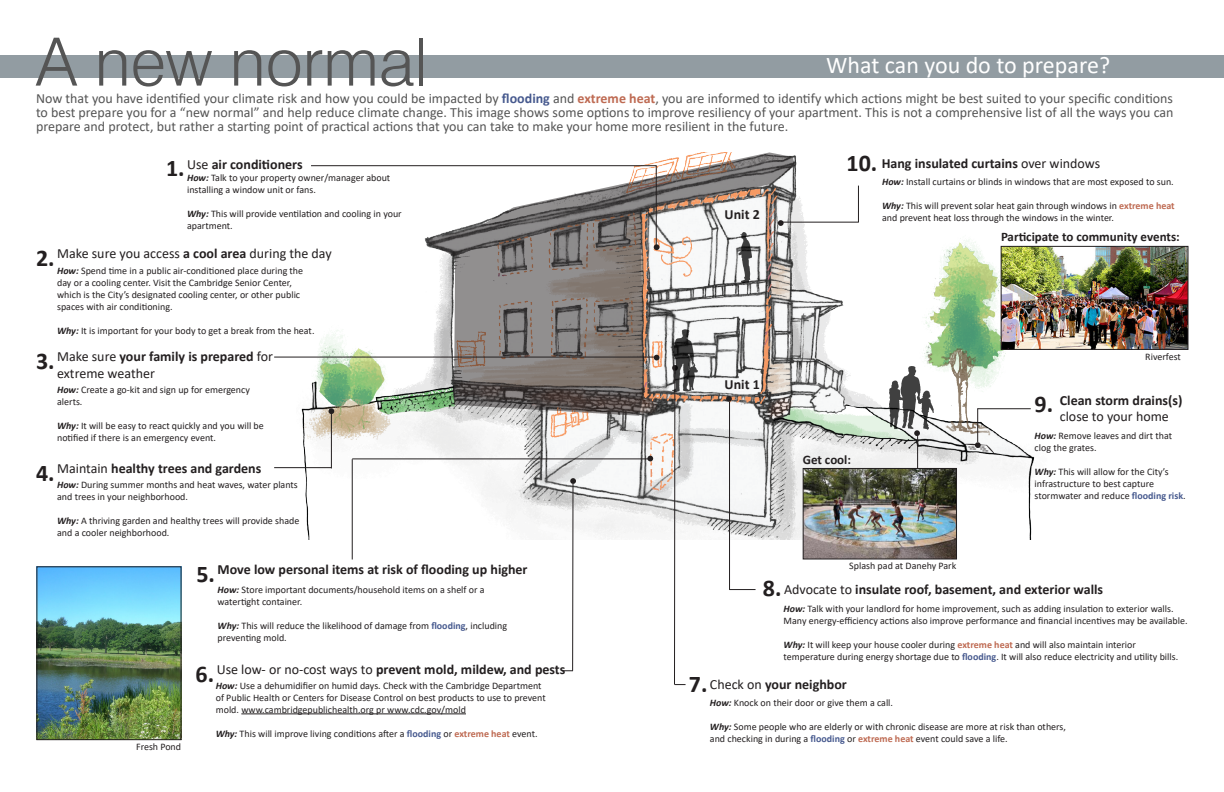
<style>
.page{position:relative;width:1224px;height:792px;background:#fff}
.page>*{position:absolute;margin:0;border:0;box-sizing:border-box;transform-origin:0 0}
.t1{font:300 66.6px "Swiss 721 BT";color:#555}
.t2{font:24px "Calibri";color:#fff}
.t3{font:700 24px "Calibri";color:#231f20}
.t4{font:14px/14px "Calibri";color:#555;text-align:justify}
.t5{font:700 14px "Calibri";color:#231f20}
.t6{font:14px/16.8px "Calibri";color:#231f20}
.t7{font:700 13px "Calibri";color:#231f20}
.t8{font:10px/12px "Calibri";color:#231f20}
.s1{font-weight:700;color:#46598e}
.s2{font-weight:700;color:#be6a52}
.s3{font-weight:400}
.s4{font-weight:700;font-style:italic}
.s5{font-weight:700}
.s6{font-size:24px}
</style>
<div class="page">
<img style="left:297px;top:155px;width:790px;height:385px">
<svg style="left:427px;top:152px;width:368px;height:264px"></svg>
<hr style="left:274px;top:467px;width:57px;height:1px;background:#231f20">
<svg style="left:329px;top:408px;width:5px;height:6px"></svg>
<hr style="left:311px;top:165px;width:345px;height:1px;background:#231f20">
<svg style="left:654px;top:244px;width:6px;height:6px"></svg>
<svg style="left:647px;top:456px;width:6px;height:5px"></svg>
<svg style="left:672px;top:392px;width:14px;height:293px"></svg>
<hr style="left:977px;top:408px;width:1px;height:34px;background:#231f20">
<hr style="left:978px;top:408px;width:53px;height:1px;background:#231f20">
<svg style="left:975px;top:442px;width:6px;height:6px"></svg>
<svg style="left:730px;top:589px;width:26px;height:1px"></svg>
<svg style="left:726px;top:396px;width:6px;height:6px"></svg>
<hr style="left:241px;top:714px;width:225px;height:1px;background:#231f20">
<hr style="left:729px;top:402px;width:1px;height:188px;background:#231f20">
<svg style="left:778px;top:220px;width:6px;height:6px"></svg>
<hr style="left:858px;top:186px;width:1px;height:36px;background:#231f20">
<hr style="left:781px;top:222px;width:78px;height:1px;background:#231f20">
<svg style="left:562px;top:478px;width:14px;height:194px"></svg>
<hr style="left:352px;top:459px;width:1px;height:101px;background:#231f20">
<hr style="left:352px;top:459px;width:298px;height:1px;background:#231f20">
<hr style="left:274px;top:357px;width:380px;height:1px;background:#231f20">
<svg style="left:654px;top:355px;width:6px;height:5px"></svg>
<hr style="left:656px;top:165px;width:1px;height:82px;background:#231f20">
<img style="left:1003px;top:248px;width:183px;height:100px">
<div style="left:1001px;top:246px;width:187px;height:104px;border:1px solid #231f20"></div>
<img style="left:805px;top:470px;width:150px;height:88px">
<div style="left:803px;top:468px;width:154px;height:92px;border:1px solid #231f20"></div>
<svg style="left:914px;top:430px;width:6px;height:6px"></svg>
<hr style="left:917px;top:436px;width:1px;height:32px;background:#231f20">
<hr style="left:331px;top:411px;width:1px;height:57px;background:#231f20">
<img style="left:38px;top:568px;width:142px;height:170px">
<div style="left:36px;top:566px;width:146px;height:174px;border:1px solid #231f20"></div>
<div style="left:0;top:55px;width:1224px;height:23px;background:#929ca2"></div>
<img style="left:890px;top:366px;width:44px;height:63px">
<img style="left:672px;top:329px;width:26px;height:63px">
<img style="left:738px;top:233px;width:14px;height:50px">
<h1 class="t1" style="left:36px;top:21px;width:394px">A new normal</h1>
<h2 class="t2" style="left:826px;top:48px;width:285px">What can you do to prepare?</h2>
<p class="t4" style="left:36px;top:91px;width:1139px">Now that you have identified your climate risk and how you could be impacted by <span class="s1">flooding</span> and <span class="s2">extreme heat</span>, you are informed to identify which actions might be best suited to your specific conditions to best prepare you for a “new normal” and help reduce climate change. This image shows some options to improve resiliency of your apartment. This is not a comprehensive list of all the ways you can prepare and protect, but rather a starting point of practical actions that you can take to make your home more resilient in the future.</p>
<h3 class="t5" style="left:187px;top:154px;width:117px"><span class="s3">Use</span> air conditioners</h3>
<h2 class="t3" style="left:166px;top:151px;width:20px">1.</h2>
<p class="t8" style="left:187px;top:172px;width:205px"><span class="s4">How:</span> Talk to your property owner/manager about installing a window unit or fans.</p>
<p class="t8" style="left:187px;top:208px;width:216px"><span class="s4">Why:</span> This will provide ventilation and cooling in your apartment.</p>
<h3 class="t6" style="left:57px;top:245px;width:276px">Make sure you access <span class="s5">a cool area</span> during the day</h3>
<h2 class="t3" style="left:36px;top:241px;width:20px">2.</h2>
<p class="t8" style="left:57px;top:264px;width:248px"><span class="s4">How:</span> Spend time in a public air-conditioned place during the day or a cooling center. Visit the Cambridge Senior Center, which is the City’s designated cooling center, or other public spaces with air conditioning.</p>
<p class="t8" style="left:57px;top:324px;width:259px"><span class="s4">Why:</span> It is important for your body to get a break from the heat.</p>
<h3 class="t6" style="left:57px;top:348px;width:218px">Make sure <span class="s5">your family is prepared</span> for extreme weather</h3>
<h2 class="t3" style="left:36px;top:344px;width:20px">3.</h2>
<p class="t8" style="left:57px;top:384px;width:194px"><span class="s4">How:</span> Create a go-kit and sign up for emergency alerts.</p>
<p class="t8" style="left:57px;top:420px;width:208px"><span class="s4">Why:</span> It will be easy to react quickly and you will be notified if there is an emergency event.</p>
<h3 class="t5" style="left:57px;top:459px;width:206px"><span class="s3">Maintain</span> healthy trees and gardens</h3>
<h2 class="t3" style="left:36px;top:456px;width:20px">4.</h2>
<p class="t8" style="left:57px;top:478px;width:242px"><span class="s4">How:</span> During summer months and heat waves, water plants and trees in your neighborhood.</p>
<p class="t8" style="left:57px;top:514px;width:244px"><span class="s4">Why:</span> A thriving garden and healthy trees will provide shade and a cooler neighborhood.</p>
<h3 class="t5" style="left:218px;top:560px;width:312px">Move low personal items at risk of flooding up higher</h3>
<h2 class="t3" style="left:196px;top:557px;width:20px">5.</h2>
<p class="t8" style="left:218px;top:583px;width:269px"><span class="s4">How:</span> Store important documents/household items on a shelf or a watertight container.</p>
<p class="t8" style="left:218px;top:619px;width:291px"><span class="s4">Why:</span> This will reduce the likelihood of damage from <span class="s1">flooding</span>, including preventing mold.</p>
<p class="t8" style="left:136px;top:740px;width:47px">Fresh Pond</p>
<h3 class="t5" style="left:217px;top:660px;width:350px"><span class="s3">Use low- or no-cost ways to</span> prevent mold, mildew, and pests</h3>
<h2 class="t3" style="left:196px;top:657px;width:20px">6.</h2>
<p class="t8" style="left:216px;top:679px;width:332px"><span class="s4">How:</span> Use a dehumidifier on humid days. Check with the Cambridge Department of Public Health or Centers for Disease Control on best products to use to prevent mold. www.cambridgepublichealth.org pr www.cdc.gov/mold</p>
<p class="t8" style="left:216px;top:727px;width:323px"><span class="s4">Why:</span> This will improve living conditions after a <span class="s1">flooding</span> or <span class="s2">extreme heat</span> event.</p>
<h3 class="t5" style="left:725px;top:204px;width:37px">Unit 2</h3>
<h3 class="t5" style="left:725px;top:374px;width:37px">Unit 1</h3>
<h2 class="t3" style="left:847px;top:146px;width:32px">10.</h2>
<h3 class="t5" style="left:882px;top:154px;width:220px">Hang insulated curtains <span class="s3">over windows</span></h3>
<p class="t8" style="left:882px;top:175px;width:293px"><span class="s4">How:</span> Install curtains or blinds in windows that are most exposed to sun.</p>
<p class="t8" style="left:882px;top:199px;width:294px"><span class="s4">Why:</span> This will prevent solar heat gain through windows in <span class="s2">extreme heat </span>and prevent heat loss through the windows in the winter.</p>
<h3 class="t7" style="left:1001px;top:227px;width:180px">Participate to community events:</h3>
<h3 class="t7" style="left:803px;top:450px;width:50px">Get cool:</h3>
<p class="t8" style="left:849px;top:559px;width:109px">Splash pad at Danehy Park</p>
<p class="t8" style="left:1145px;top:350px;width:37px">Riverfest</p>
<h3 class="t5" style="left:1060px;top:390px;width:124px">Clean storm drains(s)</h3>
<h3 class="t6" style="left:1060px;top:408px;width:111px">close to your home</h3>
<p class="t8" style="left:1035px;top:429px;width:139px"><span class="s4">How:</span> Remove leaves and dirt that clog the grates.</p>
<p class="t8" style="left:1035px;top:465px;width:153px"><span class="s4">Why:</span> This will allow for the City’s infrastructure to best capture stormwater and reduce <span class="s1">flooding risk</span>.</p>
<h2 class="t3" style="left:1035px;top:387px;width:20px">9.</h2>
<h3 class="t5" style="left:763px;top:580px;width:342px"><span class="s6">8.</span> <span class="s3">Advocate to</span> insulate roof, basement, and exterior walls</h3>
<p class="t8" style="left:784px;top:603px;width:406px"><span class="s4">How:</span> Talk with your landlord for home improvement, such as adding insulation to exterior walls.<br>Many energy-efficiency actions also improve performance and financial incentives may be available.</p>
<p class="t8" style="left:784px;top:639px;width:396px"><span class="s4">Why:</span> It will keep your house cooler during <span class="s2">extreme heat</span> and will also maintain interior temperature during energy shortage due to <span class="s1">flooding</span>. It will also reduce electricity and utility bills.</p>
<h3 class="t5" style="left:689px;top:675px;width:160px"><span class="s6">7.</span> <span class="s3">Check on</span> your neighbor</h3>
<p class="t8" style="left:710px;top:696px;width:185px"><span class="s4">How:</span> Knock on their door or give them a call.</p>
<p class="t8" style="left:710px;top:720px;width:358px"><span class="s4">Why:</span> Some people who are elderly or with chronic disease are more at risk than others, and checking in during a <span class="s1">flooding</span> or <span class="s2">extreme heat</span> event could save a life.</p>
</div>
